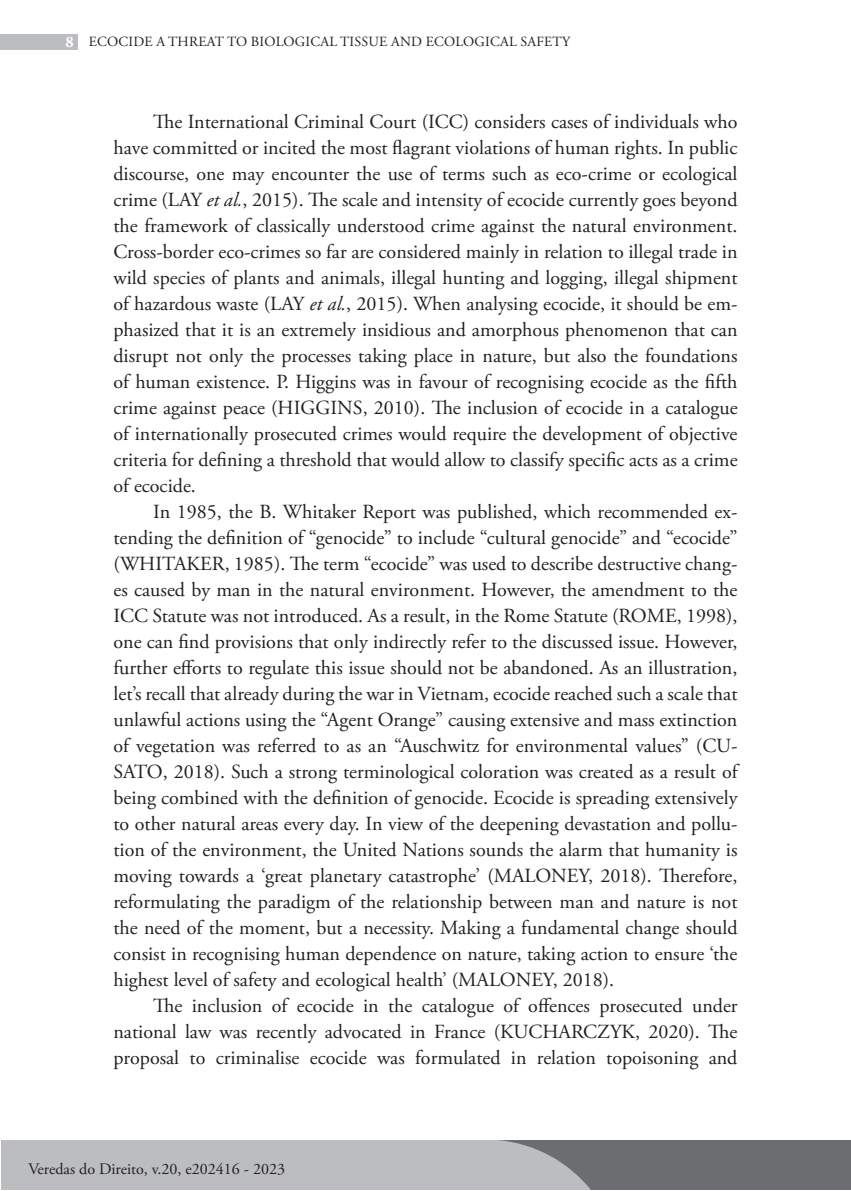
<style>
.page{position:relative;width:851px;height:1191px;background:#fff}
.page>*{position:absolute;margin:0;border:0;box-sizing:border-box;transform-origin:0 0}
.t1{font:20px/26px "Adobe Garamond Pro";color:#231f20;text-align:justify}
.t2{font:16px "Adobe Garamond Pro";color:#231f20}
.t3{font:14px "Adobe Garamond Pro";letter-spacing:.015em;color:#231f20}
.s1{font-weight:700;font-size:16px;color:#fff}
.s2{font-style:italic}
</style>
<div class="page">
<div style="left:1px;top:1140px;width:849px;height:50px;background:#6c6d70"></div>
<div style="left:0;top:34px;width:77px;height:16px;background:#bcbdc0"></div>
<div style="left:1px;top:1140px;width:590px;height:50px;background:#bcbdc0"></div>
<p class="t3" style="left:65px;top:34px;width:506px"><span class="s1">8</span> ECOCIDE A THREAT TO BIOLOGICAL TISSUE AND ECOLOGICAL SAFETY</p>
<p class="t1" style="left:113px;top:109px;width:625px;text-indent:40px">The International Criminal Court (ICC) considers cases of individuals who have committed or incited the most flagrant violations of human rights. In public discourse, one may encounter the use of terms such as eco-crime or ecological crime (LAY <span class="s2">et al.</span>, 2015). The scale and intensity of ecocide currently goes beyond the framework of classically understood crime against the natural environment.<br>Cross-border eco-crimes so far are considered mainly in relation to illegal trade in wild species of plants and animals, illegal hunting and logging, illegal shipment of hazardous waste (LAY <span class="s2">et al.</span>, 2015). When analysing ecocide, it should be em&shy;phasized that it is an extremely insidious and amorphous phenomenon that can disrupt not only the processes taking place in nature, but also the foundations of human existence. P. Higgins was in favour of recognising ecocide as the fifth crime against peace (HIGGINS, 2010). The inclusion of ecocide in a catalogue of internationally prosecuted crimes would require the development of objective criteria for defining a threshold that would allow to classify specific acts as a crime of ecocide.</p>
<p class="t1" style="left:113px;top:499px;width:625px;text-indent:40px">In 1985, the B. Whitaker Report was published, which recommended ex&shy;tending the definition of “genocide” to include “cultural genocide” and “ecocide” (WHITAKER, 1985). The term “ecocide” was used to describe destructive chang&shy;es caused by man in the natural environment. However, the amendment to the ICC Statute was not introduced. As a result, in the Rome Statute (ROME, 1998), one can find provisions that only indirectly refer to the discussed issue. However, further efforts to regulate this issue should not be abandoned. As an illustration, let’s recall that already during the war in Vietnam, ecocide reached such a scale that unlawful actions using the “Agent Orange” causing extensive and mass extinction of vegetation was referred to as an “Auschwitz for environmental values” (CU-SATO, 2018). Such a strong terminological coloration was created as a result of being combined with the definition of genocide. Ecocide is spreading extensively to other natural areas every day. In view of the deepening devastation and pollu&shy;tion of the environment, the United Nations sounds the alarm that humanity is moving towards a ‘great planetary catastrophe’ (MALONEY, 2018). Therefore, reformulating the paradigm of the relationship between man and nature is not the need of the moment, but a necessity. Making a fundamental change should consist in recognising human dependence on nature, taking action to ensure ‘the highest level of safety and ecological health’ (MALONEY, 2018).</p>
<p class="t1" style="left:113px;top:993px;width:625px;text-indent:40px">The inclusion of ecocide in the catalogue of offences prosecuted under national law was recently advocated in France (KUCHARCZYK, 2020). The proposal to criminalise ecocide was formulated in relation topoisoning and</p>
<p class="t2" style="left:28px;top:1159px;width:258px">Veredas do Direito, v.20, e202416 - 2023</p>
</div>
